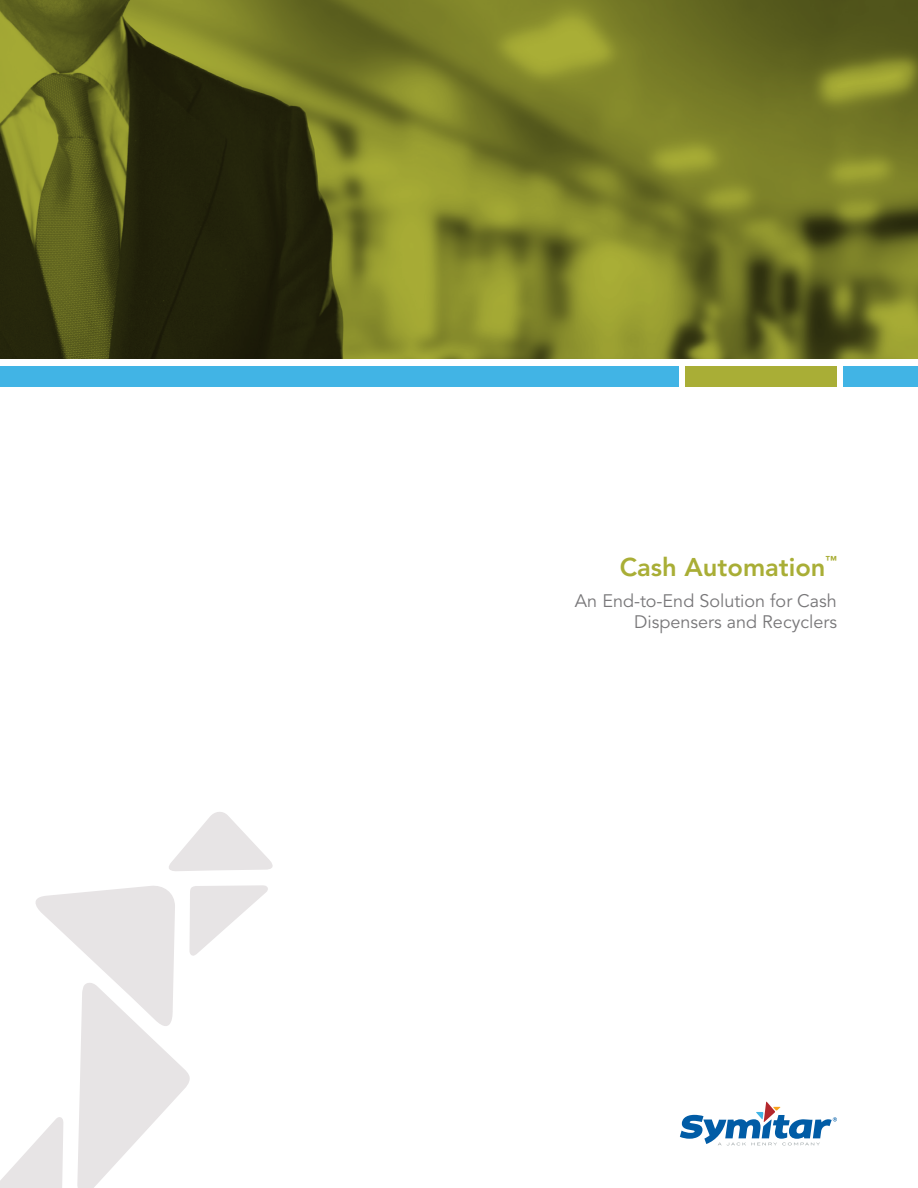
<style>
.page{position:relative;width:918px;height:1188px;background:#fff}
.page>*{position:absolute;margin:0;border:0;box-sizing:border-box;transform-origin:0 0}
.COVER_-_TITLE{font:800 25.5px "Avenir LT Std";color:#a9ae36}
.COVER_-_SUB_TITLE{font:18px/21.6px "Avenir LT Std";color:#787779;text-align:right}
.COVER_-_TITLE-2{font:800 11.4px "Avenir LT Std";color:#a9ae36}
</style>
<div class="page">
<svg style="left:169px;top:812px;width:104px;height:59px"></svg>
<svg style="left:0;top:885px;width:268px;height:303px"></svg>
<svg style="left:0;top:0;width:918px;height:359px;background:#676b21"></svg>
<div style="left:0;top:366px;width:679px;height:21px;background:#41b4e5"></div>
<div style="left:843px;top:366px;width:75px;height:21px;background:#41b4e5"></div>
<div style="left:685px;top:366px;width:152px;height:21px;background:#a9ae36"></div>
<svg style="left:680px;top:1102px;width:157px;height:43px"></svg>
<p class="COVER_-_TITLE" style="left:620px;top:552px;width:207px">Cash Automation</p>
<p class="COVER_-_TITLE-2" style="left:826px;top:553px;width:13px">™</p>
<p class="COVER_-_SUB_TITLE" style="left:575px;top:590px;width:264px">An End-to-End Solution for Cash<br>Dispensers and Recyclers</p>
</div>
